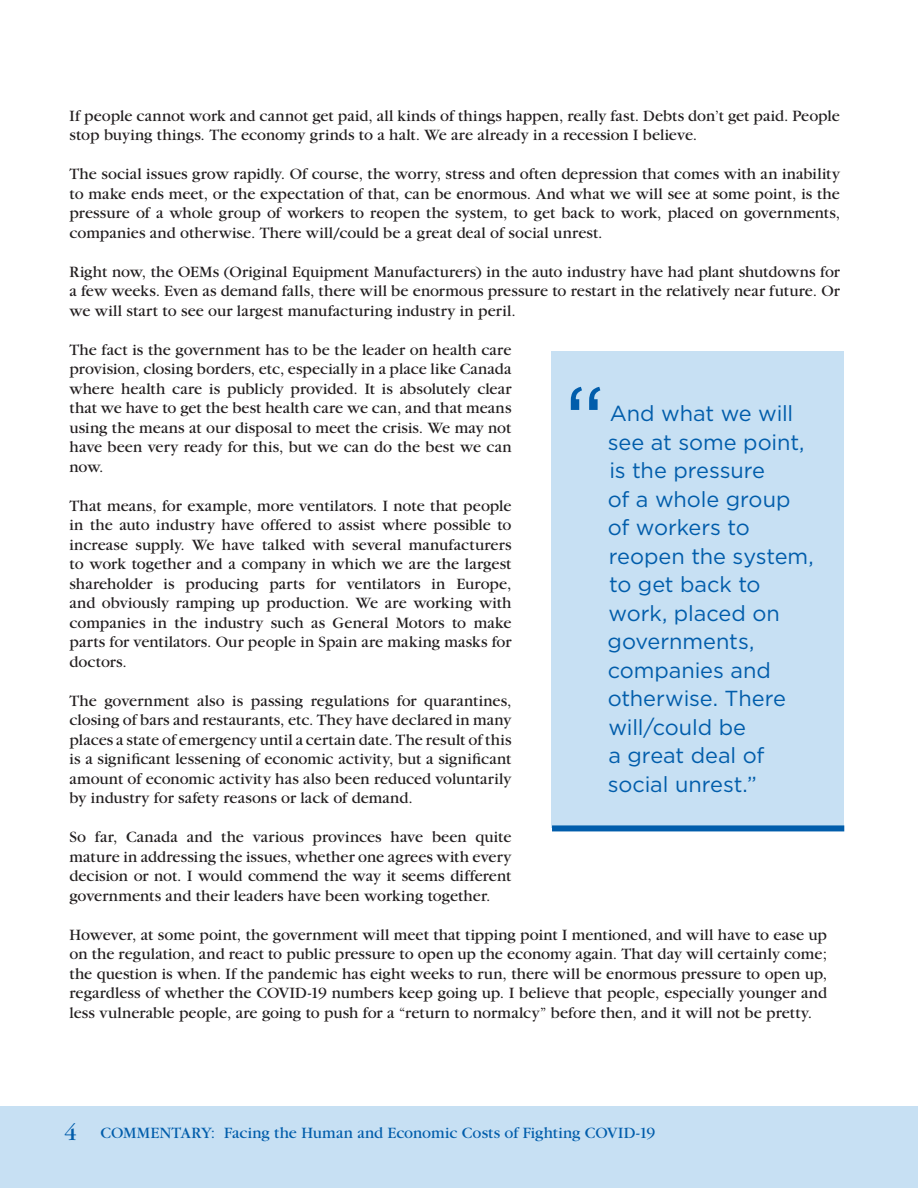
<style>
.page{position:relative;width:918px;height:1188px;background:#fff}
.page>*{position:absolute;margin:0;border:0;box-sizing:border-box;transform-origin:0 0}
.t1{font:102px "Gotham";color:#015dab;scale:.9 1}
.t2{font:21.75px/28.5px "Gotham";letter-spacing:-.005em;color:#015dab}
.t3{font:16.5px/19.5px "Garamond";letter-spacing:.005em;color:#231f20;text-align:justify}
.t4{font:16.5px "Garamond";color:#015dab}
.s1{font-size:24px}
</style>
<div class="page">
<div style="left:0;top:1106px;width:918px;height:82px;background:#c7e0f3"></div>
<div style="left:551px;top:351px;width:293px;height:477px;background:#c7e0f3"></div>
<div style="left:552px;top:825px;width:292px;height:6px;background:#015dab"></div>
<p class="t3" style="left:70px;top:106px;width:772px">If people cannot work and cannot get paid, all kinds of things happen, really fast. Debts don’t get paid. People stop buying things. The economy grinds to a halt. We are already in a recession I believe.</p>
<p class="t3" style="left:70px;top:164px;width:772px">The social issues grow rapidly. Of course, the worry, stress and often depression that comes with an inability to make ends meet, or the expectation of that, can be enormous. And what we will see at some point, is the pressure of a whole group of workers to reopen the system, to get back to work, placed on governments, companies and otherwise. There will/could be a great deal of social unrest.</p>
<p class="t3" style="left:70px;top:262px;width:772px">Right now, the OEMs (Original Equipment Manufacturers) in the auto industry have had plant shutdowns for a few weeks. Even as demand falls, there will be enormous pressure to restart in the relatively near future. Or we will start to see our largest manufacturing industry in peril.</p>
<p class="t3" style="left:70px;top:340px;width:444px">The fact is the government has to be the leader on health care provision, closing borders, etc, especially in a place like Canada where health care is publicly provided. It is absolutely clear that we have to get the best health care we can, and that means using the means at our disposal to meet the crisis. We may not have been very ready for this, but we can do the best we can now.</p>
<p class="t3" style="left:70px;top:496px;width:444px">That means, for example, more ventilators. I note that people in the auto industry have offered to assist where possible to increase supply. We have talked with several manufacturers to work together and a company in which we are the largest shareholder is producing parts for ventilators in Europe, and obviously ramping up production. We are working with companies in the industry such as General Motors to make parts for ventilators. Our people in Spain are making masks for doctors.</p>
<p class="t3" style="left:70px;top:691px;width:444px">The government also is passing regulations for quarantines, closing of bars and restaurants, etc. They have declared in many places a state of emergency until a certain date. The result of this is a significant lessening of economic activity, but a significant amount of economic activity has also been reduced voluntarily by industry for safety reasons or lack of demand.</p>
<p class="t3" style="left:70px;top:828px;width:444px">So far, Canada and the various provinces have been quite mature in addressing the issues, whether one agrees with every decision or not. I would commend the way it seems different governments and their leaders have been working together.</p>
<p class="t3" style="left:70px;top:925px;width:759px">However, at some point, the government will meet that tipping point I mentioned, and will have to ease up on the regulation, and react to public pressure to open up the economy again. That day will certainly come; the question is when. If the pandemic has eight weeks to run, there will be enormous pressure to open up, regardless of whether the COVID-19 numbers keep going up. I believe that people, especially younger and less vulnerable people, are going to push for a “return to normalcy” before then, and it will not be pretty.</p>
<h1 class="t1" style="left:564px;top:357px;width:47px">“</h1>
<h2 class="t2" style="left:608px;top:399px;width:208px">And what we will see at some point, is the pressure<br>of a whole group of workers to reopen the system, to get back to work, placed on governments, companies and otherwise. There will/could be<br>a great deal of social unrest.”</h2>
<p class="t4" style="left:64px;top:1125px;width:593px"><span class="s1">4</span> COMMENTARY: Facing the Human and Economic Costs of Fighting COVID-19</p>
</div>
